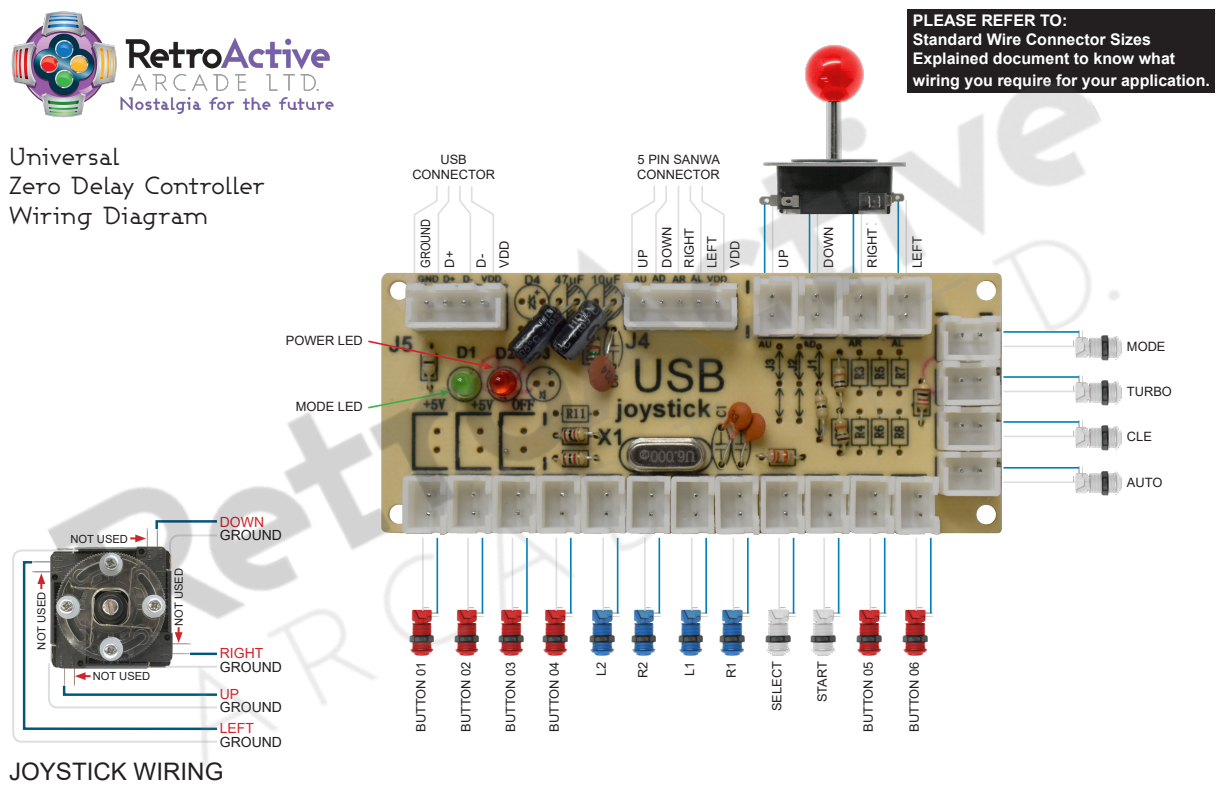
<style>
.page{position:relative;width:1224px;height:792px;background:#fff}
.page>*{position:absolute;margin:0;border:0;box-sizing:border-box;transform-origin:0 0}
.t1{font:24.5px "Ashby";letter-spacing:-.015em;color:#231f20}
.t2{font:24.1px "Arial";color:#231f20}
.t3{font:700 16px/19.2px "Arial";color:#fff}
.t4{font:14px "Arial";color:#231f20}
.t5{font:14px "Arial";color:#d1232a}
.t6{font:12.8px "Arial";color:#231f20}
.t7{font:12.8px "Arial";color:#231f20;scale:.86 1}
.t8{font:11.2px "Arial";color:#231f20}
</style>
<div class="page">
<img style="left:11px;top:21px;width:33px;height:86px">
<svg style="left:12px;top:549px;width:32px;height:194px"></svg>
<div style="left:908px;top:9px;width:307px;height:83px;background:#231f20"></div>
<svg style="left:22px;top:549px;width:22px;height:182px"></svg>
<img style="left:44px;top:9px;width:1134px;height:757px">
<p class="t1" style="left:9px;top:140px;width:112px">Universal</p>
<p class="t1" style="left:9px;top:170px;width:258px">Zero Delay Controller</p>
<p class="t1" style="left:9px;top:199px;width:201px">Wiring Diagram</p>
<p class="t6" style="left:286px;top:332px;width:79px">POWER LED</p>
<p class="t6" style="left:296px;top:398px;width:69px">MODE LED</p>
<p class="t5" style="left:220px;top:512px;width:46px">DOWN</p>
<p class="t8" style="left:34px;top:650px;width:59px;rotate:-90deg">NOT USED</p>
<p class="t8" style="left:70px;top:531px;width:59px">NOT USED</p>
<p class="t8" style="left:93px;top:669px;width:59px">NOT USED</p>
<p class="t8" style="left:171px;top:626px;width:59px;rotate:-90deg">NOT USED</p>
<p class="t4" style="left:220px;top:526px;width:64px">GROUND</p>
<p class="t5" style="left:220px;top:644px;width:45px">RIGHT</p>
<p class="t4" style="left:220px;top:657px;width:64px">GROUND</p>
<p class="t5" style="left:220px;top:685px;width:21px">UP</p>
<p class="t4" style="left:220px;top:698px;width:64px">GROUND</p>
<p class="t5" style="left:220px;top:718px;width:36px">LEFT</p>
<p class="t4" style="left:220px;top:732px;width:64px">GROUND</p>
<p class="t2" style="left:9px;top:755px;width:216px">JOYSTICK WIRING</p>
<p class="t6" style="left:440px;top:151px;width:28px">USB</p>
<p class="t6" style="left:412px;top:166px;width:84px">CONNECTOR</p>
<p class="t6" style="left:638px;top:151px;width:84px">5 PIN SANWA</p>
<p class="t6" style="left:637px;top:166px;width:84px">CONNECTOR</p>
<p class="t7" style="left:417px;top:268px;width:59px;rotate:-90deg">GROUND</p>
<p class="t6" style="left:441px;top:268px;width:18px;rotate:-90deg">D+</p>
<p class="t6" style="left:473px;top:268px;width:15px;rotate:-90deg">D-</p>
<p class="t6" style="left:496px;top:268px;width:29px;rotate:-90deg">VDD</p>
<p class="t6" style="left:634px;top:268px;width:19px;rotate:-90deg">UP</p>
<p class="t6" style="left:658px;top:268px;width:42px;rotate:-90deg">DOWN</p>
<p class="t6" style="left:681px;top:268px;width:41px;rotate:-90deg">RIGHT</p>
<p class="t6" style="left:703px;top:268px;width:33px;rotate:-90deg">LEFT</p>
<p class="t6" style="left:726px;top:268px;width:29px;rotate:-90deg">VDD</p>
<p class="t6" style="left:775px;top:268px;width:19px;rotate:-90deg">UP</p>
<p class="t3" style="left:913px;top:11px;width:264px">PLEASE REFER TO:<br>Standard Wire Connector Sizes<br>Explained document to know what</p>
<p class="t3" style="left:913px;top:71px;width:298px">wiring you require for your application.</p>
<p class="t6" style="left:820px;top:268px;width:42px;rotate:-90deg">DOWN</p>
<p class="t6" style="left:864px;top:268px;width:41px;rotate:-90deg">RIGHT</p>
<p class="t6" style="left:909px;top:268px;width:33px;rotate:-90deg">LEFT</p>
<p class="t6" style="left:1127px;top:338px;width:40px">MODE</p>
<p class="t6" style="left:1127px;top:383px;width:46px">TURBO</p>
<p class="t6" style="left:1127px;top:428px;width:26px">CLE</p>
<p class="t6" style="left:1127px;top:474px;width:37px">AUTO</p>
<p class="t6" style="left:412px;top:732px;width:72px;rotate:-90deg">BUTTON 01</p>
<p class="t6" style="left:457px;top:732px;width:72px;rotate:-90deg">BUTTON 02</p>
<p class="t6" style="left:502px;top:732px;width:72px;rotate:-90deg">BUTTON 03</p>
<p class="t6" style="left:546px;top:732px;width:72px;rotate:-90deg">BUTTON 04</p>
<p class="t6" style="left:592px;top:676px;width:16px;rotate:-90deg">L2</p>
<p class="t6" style="left:634px;top:678px;width:18px;rotate:-90deg">R2</p>
<p class="t6" style="left:681px;top:676px;width:16px;rotate:-90deg">L1</p>
<p class="t6" style="left:723px;top:678px;width:18px;rotate:-90deg">R1</p>
<p class="t6" style="left:768px;top:711px;width:51px;rotate:-90deg">SELECT</p>
<p class="t6" style="left:813px;top:702px;width:42px;rotate:-90deg">START</p>
<p class="t6" style="left:860px;top:732px;width:72px;rotate:-90deg">BUTTON 05</p>
<p class="t6" style="left:906px;top:732px;width:72px;rotate:-90deg">BUTTON 06</p>
</div>
